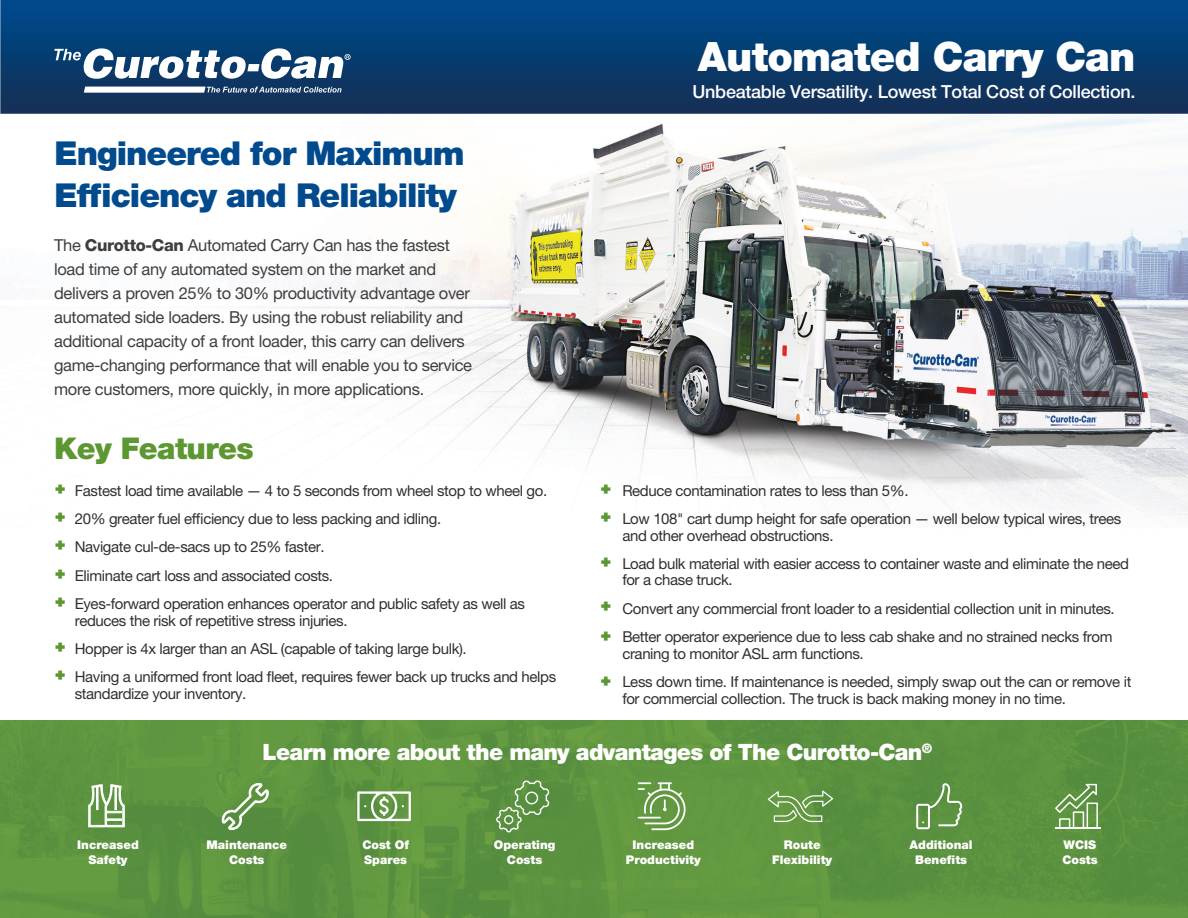
<style>
.page{position:relative;width:1188px;height:918px;background:#fff}
.page>*{position:absolute;margin:0;border:0;box-sizing:border-box;transform-origin:0 0}
.t1{font:40.5px "Helvetica Neue LT 95 Blk";letter-spacing:-.02em;color:#fff}
.t2{font:33px/42px "Helvetica Neue LT 95 Blk";letter-spacing:-.03em;color:#004a8d}
.t3{font:30px "Helvetica Neue LT 95 Blk";letter-spacing:-.02em;color:#5c9731}
.t4{font:22.5px "Helvetica Neue LT 95 Blk";letter-spacing:-.03em;color:#fff}
.t5{font:18px "Helvetica Neue LT 65 Md";letter-spacing:-.015em;color:#fff}
.t6{font:900 18px/28.2px "Clan Offc";color:#5c9731;text-align:justify}
.t7{font:16.5px/24px "Helvetica Neue LT 55 Rm";letter-spacing:-.02em;color:#3e3e3f}
.t8{font:15px/28.3px "Helvetica Neue LT 55 Rm";letter-spacing:-.025em;color:#312f30}
.t9{font:12px/15px "Helvetica Neue LT 95 Blk";color:#fff;text-align:center}
.s1{font-family:"Helvetica Neue LT 85 Hv"}
</style>
<div class="page">
<img style="left:0;top:0;width:1188px;height:522px">
<img style="left:0;top:720px;width:1188px;height:198px">
<svg style="left:768px;top:790px;width:65px;height:32px;background:#79a65f"></svg>
<hr style="left:1056px;top:827px;width:45px;height:2px;background:#fff">
<svg style="left:1055px;top:784px;width:43px;height:45px;background:#81ab6c"></svg>
<svg style="left:357px;top:791px;width:54px;height:30px"></svg>
<svg style="left:88px;top:784px;width:37px;height:43px"></svg>
<svg style="left:638px;top:782px;width:48px;height:48px;background:#83ae6a"></svg>
<svg style="left:916px;top:783px;width:46px;height:46px;background:#74a25d"></svg>
<svg style="left:221px;top:783px;width:48px;height:47px;background:#78a562"></svg>
<svg style="left:496px;top:780px;width:54px;height:52px;background:#6e9e58"></svg>
<svg style="left:84px;top:87px;width:258px;height:6px"></svg>
<svg style="left:54px;top:48px;width:297px;height:31px"></svg>
<h2 class="t2" style="left:54px;top:132px;width:412px">Engineered for Maximum<br>Efficiency and Reliability</h2>
<p class="t7" style="left:54px;top:232px;width:419px">The <span class="s1">Curotto-Can</span> Automated Carry Can has the fastest load time of any automated system on the market and delivers a proven 25% to 30% productivity advantage over automated side loaders. By using the robust reliability and additional capacity of a front loader, this carry can delivers game-changing performance that will enable you to service more customers, more quickly, in more applications.</p>
<h3 class="t3" style="left:54px;top:431px;width:201px">Key Features</h3>
<h1 class="t1" style="left:698px;top:32px;width:439px">Automated Carry Can</h1>
<p class="t5" style="left:692px;top:81px;width:444px">Unbeatable Versatility. Lowest Total Cost of Collection.</p>
<p class="t6" style="left:601px;top:475px;width:12px;line-height:27.5px">+ +</p>
<p class="t6" style="left:601px;top:547px;width:12px">+</p>
<p class="t6" style="left:55px;top:475px;width:12px">+</p>
<p class="t8" style="left:622px;top:476px;width:500px">Reduce contamination rates to less than 5%.<br>Low 108" cart dump height for safe operation — well below typical wires, trees</p>
<p class="t8" style="left:622px;top:521px;width:508px">and other overhead obstructions.<br>Load bulk material with easier access to container waste and eliminate the need</p>
<p class="t8" style="left:622px;top:566px;width:494px">for a chase truck.<br>Convert any commercial front loader to a residential collection unit in minutes.<br>Better operator experience due to less cab shake and no strained necks from</p>
<p class="t8" style="left:622px;top:639px;width:511px">craning to monitor ASL arm functions.<br>Less down time. If maintenance is needed, simply swap out the can or remove it</p>
<p class="t8" style="left:622px;top:684px;width:445px">for commercial collection. The truck is back making money in no time.</p>
<p class="t8" style="left:75px;top:476px;width:474px">Fastest load time available — 4 to 5 seconds from wheel stop to wheel go.<br>20% greater fuel efficiency due to less packing and idling.<br>Navigate cul-de-sacs up to 25% faster.<br>Eliminate cart loss and associated costs.<br>Eyes-forward operation enhances operator and public safety as well as</p>
<p class="t8" style="left:75px;top:606px;width:483px">reduces the risk of repetitive stress injuries.<br>Hopper is 4x larger than an ASL (capable of taking large bulk).<br>Having a uniformed front load fleet, requires fewer back up trucks and helps</p>
<p class="t8" style="left:75px;top:679px;width:173px">standardize your inventory.</p>
<p class="t6" style="left:55px;top:503px;width:12px">+ + + +</p>
<p class="t6" style="left:601px;top:591px;width:12px">+</p>
<p class="t6" style="left:601px;top:621px;width:12px">+</p>
<p class="t6" style="left:55px;top:633px;width:12px">+</p>
<p class="t6" style="left:55px;top:660px;width:12px">+</p>
<p class="t6" style="left:601px;top:666px;width:12px">+</p>
<h3 class="t4" style="left:263px;top:739px;width:671px">Learn more about the many advantages of The Curotto-Can<sup>®</sup></h3>
<p class="t9" style="left:207px;top:838px;width:82px">Maintenance<br>Costs</p>
<p class="t9" style="left:362px;top:838px;width:48px;text-align:left">Cost Of<br>Spares</p>
<p class="t9" style="left:1062px;top:838px;width:37px;text-align:left">WCIS<br>Costs</p>
<p class="t9" style="left:494px;top:838px;width:63px">Operating<br>Costs</p>
<p class="t9" style="left:772px;top:838px;width:62px">Route<br>Flexibility</p>
<p class="t9" style="left:77px;top:838px;width:63px">Increased<br>Safety</p>
<p class="t9" style="left:910px;top:838px;width:65px">Additional<br>Benefits</p>
<p class="t9" style="left:626px;top:838px;width:76px">Increased<br>Productivity</p>
</div>
